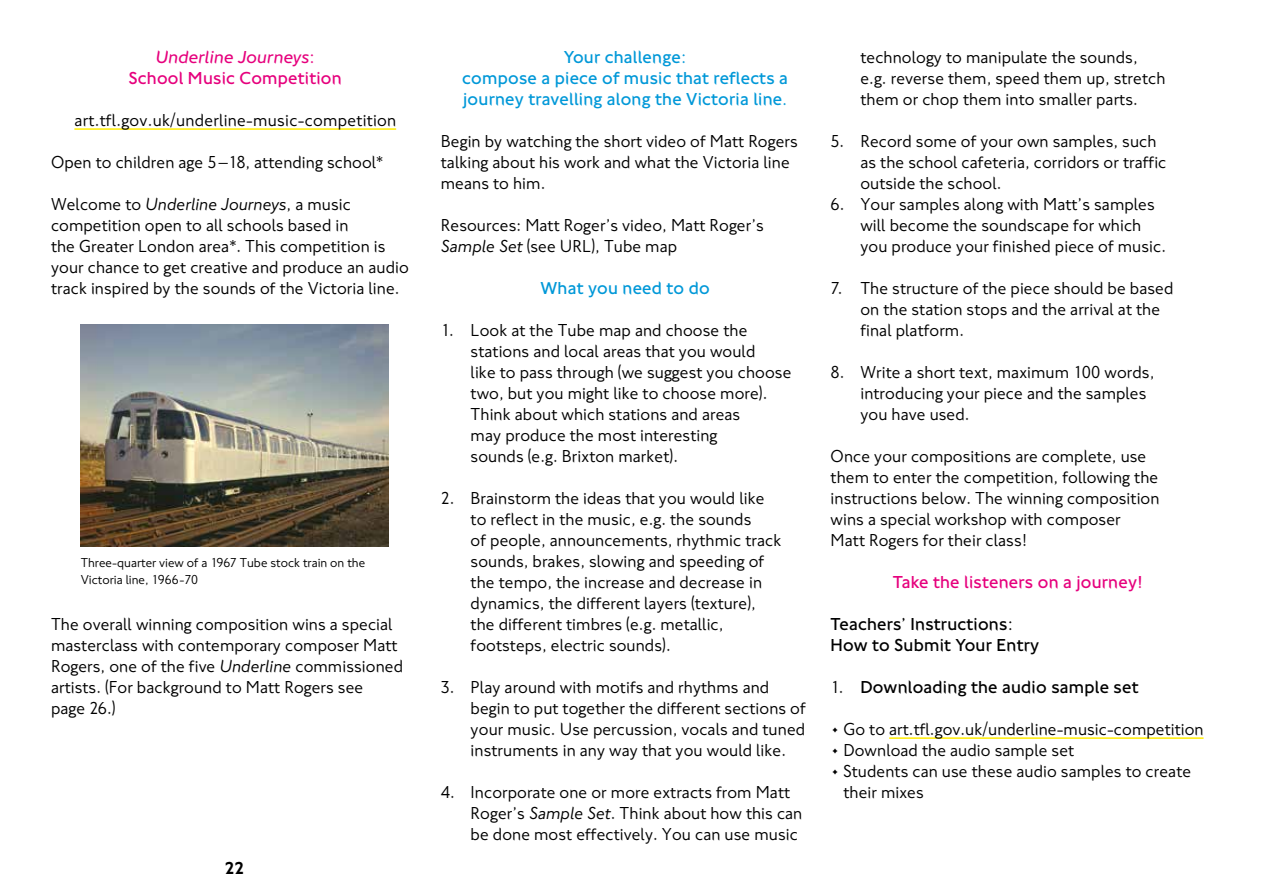
<style>
.page{position:relative;width:1263px;height:893px;background:#fff}
.page>*{position:absolute;margin:0;border:0;box-sizing:border-box;transform-origin:0 0}
.t1{font:18px/21px "Underline NJ Font";letter-spacing:.005em;color:#000}
.t2{font:18px/21px "Underline NJ Font light";letter-spacing:.015em;color:#0098d8;text-align:center}
.t3{font:18px/21px "Underline NJ Font light";letter-spacing:.015em;color:#000}
.t4{font:18px "Underline NJ Font light";letter-spacing:.015em;color:#e6007d}
.t5{font:italic 18px "Underline NJ Font";letter-spacing:.015em;color:#e6007d}
.t6{font:500 18px "Underline NJ Font";color:#000}
.t7{font:13.5px/16.5px "Underline NJ Font";color:#000}
.s1{font-family:"Underline NJ Font light";font-style:normal}
.s2{font-style:italic}
.s3{font-family:"Underline NJ Font"}
.s4{font-size:36px}
</style>
<div class="page">
<hr style="left:889px;top:737px;width:314px;height:2px;background:#ffed00">
<hr style="left:74px;top:128px;width:322px;height:2px;background:#ffed00">
<img style="left:81px;top:324px;width:307px;height:222px">
<p class="t5" style="left:156px;top:46px;width:160px">Underline Journeys<span class="s1">:</span></p>
<p class="t4" style="left:129px;top:67px;width:214px">School Music Competition</p>
<p class="t1" style="left:74px;top:110px;width:323px">art.tfl.gov.uk/underline-music-competition</p>
<p class="t1" style="left:51px;top:152px;width:334px">Open to children age 5 –18, attending school*</p>
<p class="t1" style="left:51px;top:194px;width:359px">Welcome to <span class="s2">Underline Journeys</span>, a music competition open to all schools based in<br>the Greater London area*. This competition is your chance to get creative and produce an audio track inspired by the sounds of the Victoria line.</p>
<p class="t7" style="left:81px;top:554px;width:286px">Three-quarter view of a 1967 Tube stock train on the<br>Victoria line, 1966-70</p>
<p class="t1" style="left:51px;top:614px;width:353px">The overall winning composition wins a special masterclass with contemporary composer Matt Rogers, one of the five <span class="s2">Underline</span> commissioned artists. (For background to Matt Rogers see<br>page 26.)</p>
<p class="t6" style="left:225px;top:857px;width:21px">22</p>
<p class="t2" style="left:462px;top:47px;width:327px">Your challenge:<br>compose a piece of music that reflects a journey travelling along the Victoria line.</p>
<p class="t1" style="left:441px;top:131px;width:358px">Begin by watching the short video of Matt Rogers talking about his work and what the Victoria line means to him.</p>
<p class="t1" style="left:441px;top:215px;width:324px">Resources: Matt Roger’s video, Matt Roger’s<br><span class="s2">Sample Set</span> (see URL), Tube map</p>
<p class="t2" style="left:540px;top:278px;width:171px">What you need to do</p>
<p class="t1" style="left:471px;top:320px;width:322px;text-indent:-30px">1. Look at the Tube map and choose the stations and local areas that you would<br>like to pass through (we suggest you choose two, but you might like to choose more).<br>Think about which stations and areas<br>may produce the most interesting<br>sounds (e.g. Brixton market).</p>
<p class="t1" style="left:471px;top:488px;width:312px;text-indent:-30px">2. Brainstorm the ideas that you would like to reflect in the music, e.g. the sounds<br>of people, announcements, rhythmic track sounds, brakes, slowing and speeding of the tempo, the increase and decrease in dynamics, the different layers (texture), the different timbres (e.g. metallic, footsteps, electric sounds).</p>
<p class="t1" style="left:471px;top:677px;width:337px;text-indent:-30px">3. Play around with motifs and rhythms and begin to put together the different sections of your music. Use percussion, vocals and tuned instruments in any way that you would like.</p>
<p class="t1" style="left:471px;top:782px;width:333px;text-indent:-30px">4. Incorporate one or more extracts from Matt<br>Roger’s <span class="s2">Sample Set</span>. Think about how this can be done most effectively. You can use music</p>
<p class="t1" style="left:860px;top:47px;width:307px">technology to manipulate the sounds, e.g. reverse them, speed them up, stretch them or chop them into smaller parts.</p>
<p class="t1" style="left:860px;top:131px;width:307px;text-indent:-30px">5. Record some of your own samples, such as the school cafeteria, corridors or traffic outside the school.</p>
<p class="t1" style="left:860px;top:194px;width:307px;text-indent:-30px">6. Your samples along with Matt’s samples will become the soundscape for which you produce your finished piece of music.</p>
<p class="t1" style="left:860px;top:278px;width:314px;text-indent:-30px">7. The structure of the piece should be based on the station stops and the arrival at the final platform.</p>
<p class="t1" style="left:860px;top:362px;width:295px;text-indent:-30px">8. Write a short text, maximum 100 words, introducing your piece and the samples you have used.</p>
<p class="t1" style="left:831px;top:446px;width:330px">Once your compositions are complete, use them to enter the competition, following the instructions below. The winning composition wins a special workshop with composer Matt Rogers for their class!</p>
<p class="t4" style="left:893px;top:571px;width:251px">Take the listeners on a journey!</p>
<p class="t3" style="left:831px;top:614px;width:210px">Teachers’ Instructions:<br>How to Submit Your Entry</p>
<p class="t3" style="left:831px;top:677px;width:309px"><span class="s3">1.</span> Downloading the audio sample set</p>
<p class="t1" style="left:831px;top:719px;width:375px"><span class="s4">·</span> Go to art.tfl.gov.uk/underline-music-competition</p>
<p class="t1" style="left:831px;top:740px;width:245px"><span class="s4">·</span> Download the audio sample set</p>
<p class="t1" style="left:831px;top:761px;width:362px"><span class="s4">·</span> Students can use these audio samples to create</p>
<p class="t1" style="left:843px;top:782px;width:82px">their mixes</p>
</div>
